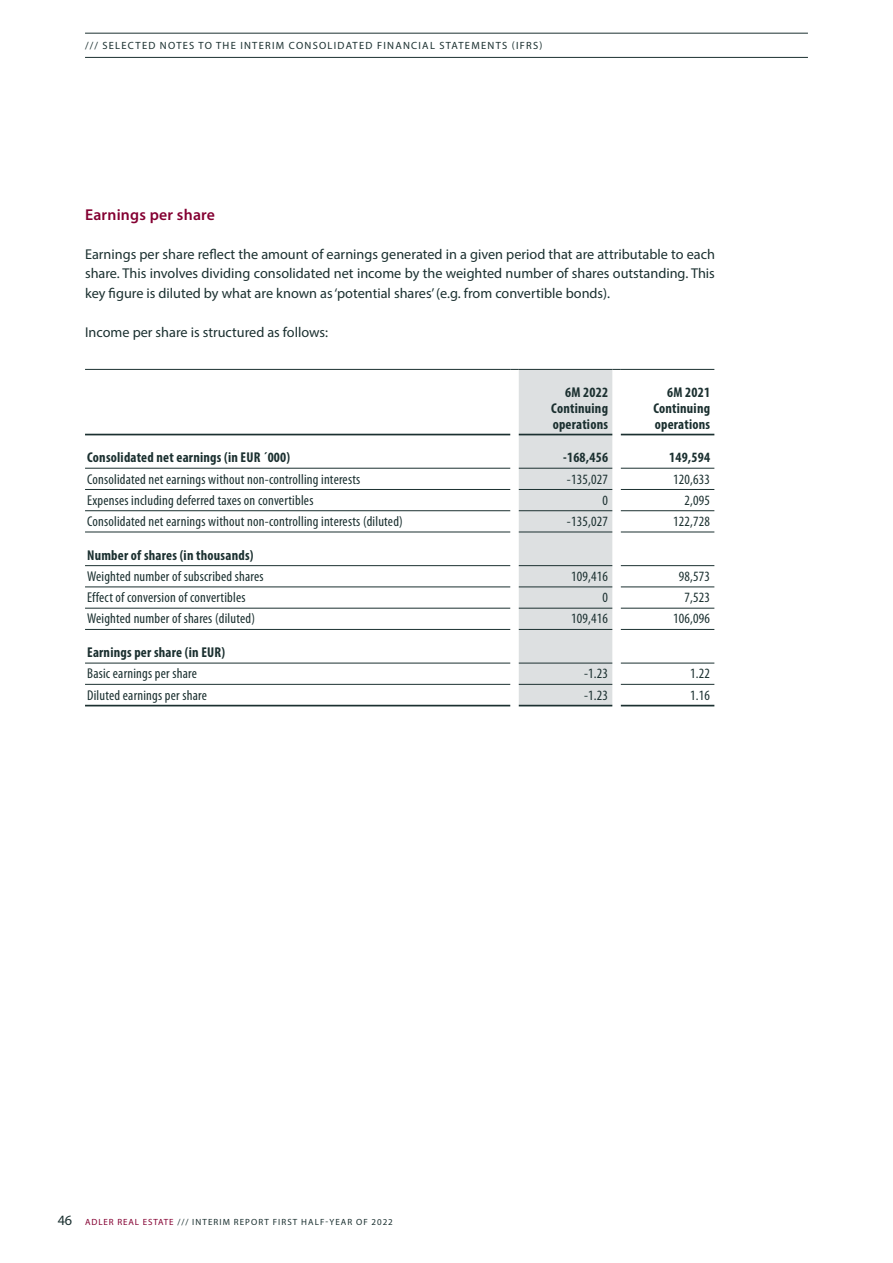
<style>
.page{position:relative;width:893px;height:1263px;background:#fff}
.page>*{position:absolute;margin:0;border:0;box-sizing:border-box;transform-origin:0 0}
.Copy{font:600 15.75px "Myriad Pro";letter-spacing:.015em;color:#840132}
.LINE{font:condensed 14.25px "Myriad Pro";letter-spacing:.015em;color:#1b3030}
.Copy-2{font:14.25px/19.5px "Myriad Pro";color:#1b3030;text-align:justify}
.LINE_BOLD_HIGH{font:700 condensed 14.25px "Myriad Pro";letter-spacing:.015em;color:#1b3030}
.HEAD_LINE_BLINE{font:700 condensed 14.25px/15.8px "Myriad Pro";letter-spacing:.015em;color:#1b3030;text-align:justify}
.BLINE{font:condensed 14.25px "Myriad Pro";letter-spacing:.015em;color:#1b3030}
.t1{font:10.5px "Myriad Pro";letter-spacing:.12em;color:#1b3030}
.t2{font:9px "Myriad Pro";letter-spacing:.12em;color:#1b3030}
.s1{font-size:14.25px}
.s2{color:#840132}
</style>
<div class="page">
<hr style="left:85px;top:369px;width:425px;height:1px;background:#1b3030">
<svg style="left:510px;top:369px;width:111px;height:337px"></svg>
<hr style="left:621px;top:369px;width:93px;height:1px;background:#1b3030">
<hr style="left:85px;top:468px;width:425px;height:1px;background:#1b3030">
<hr style="left:519px;top:468px;width:93px;height:1px;background:#1b3030">
<hr style="left:621px;top:468px;width:93px;height:1px;background:#1b3030">
<hr style="left:85px;top:489px;width:425px;height:1px;background:#1b3030">
<hr style="left:519px;top:489px;width:93px;height:1px;background:#1b3030">
<hr style="left:621px;top:489px;width:93px;height:1px;background:#1b3030">
<hr style="left:85px;top:510px;width:425px;height:1px;background:#1b3030">
<hr style="left:519px;top:510px;width:93px;height:1px;background:#1b3030">
<hr style="left:621px;top:510px;width:93px;height:1px;background:#1b3030">
<hr style="left:85px;top:532px;width:425px;height:1px;background:#1b3030">
<hr style="left:519px;top:532px;width:93px;height:1px;background:#1b3030">
<hr style="left:621px;top:532px;width:93px;height:1px;background:#1b3030">
<hr style="left:85px;top:565px;width:425px;height:1px;background:#1b3030">
<hr style="left:519px;top:565px;width:93px;height:1px;background:#1b3030">
<hr style="left:621px;top:565px;width:93px;height:1px;background:#1b3030">
<hr style="left:85px;top:587px;width:425px;height:1px;background:#1b3030">
<hr style="left:519px;top:587px;width:93px;height:1px;background:#1b3030">
<hr style="left:621px;top:587px;width:93px;height:1px;background:#1b3030">
<hr style="left:85px;top:608px;width:425px;height:1px;background:#1b3030">
<hr style="left:519px;top:608px;width:93px;height:1px;background:#1b3030">
<hr style="left:621px;top:608px;width:93px;height:1px;background:#1b3030">
<hr style="left:85px;top:629px;width:425px;height:1px;background:#1b3030">
<hr style="left:519px;top:629px;width:93px;height:1px;background:#1b3030">
<hr style="left:621px;top:629px;width:93px;height:1px;background:#1b3030">
<hr style="left:85px;top:663px;width:425px;height:1px;background:#1b3030">
<hr style="left:519px;top:663px;width:93px;height:1px;background:#1b3030">
<hr style="left:621px;top:663px;width:93px;height:1px;background:#1b3030">
<hr style="left:85px;top:684px;width:425px;height:1px;background:#1b3030">
<hr style="left:519px;top:684px;width:93px;height:1px;background:#1b3030">
<hr style="left:621px;top:684px;width:93px;height:1px;background:#1b3030">
<hr style="left:85px;top:434px;width:425px;height:1px;background:#1b3030">
<hr style="left:519px;top:434px;width:93px;height:1px;background:#1b3030">
<hr style="left:621px;top:434px;width:93px;height:1px;background:#1b3030">
<hr style="left:85px;top:705px;width:425px;height:1px;background:#1b3030">
<hr style="left:519px;top:705px;width:93px;height:1px;background:#1b3030">
<hr style="left:621px;top:705px;width:93px;height:1px;background:#1b3030">
<hr style="left:85px;top:33px;width:723px;height:1px;background:#1b3030">
<hr style="left:85px;top:57px;width:723px;height:1px;background:#1b3030">
<p class="t1" style="left:85px;top:39px;width:459px">/// SELECTED NOTES TO THE INTERIM CONSOLIDATED FINANCIAL STATEMENTS (IFRS)</p>
<p class="Copy" style="left:85px;top:206px;width:132px">Earnings per share</p>
<p class="Copy-2" style="left:85px;top:244px;width:631px">Earnings per share reflect the amount of earnings generated in a given period that are attributable to each share. This involves dividing consolidated net income by the weighted number of shares outstanding. This key figure is diluted by what are known as ‘potential shares’ (e.g. from convertible bonds).</p>
<p class="Copy-2" style="left:85px;top:322px;width:245px">Income per share is structured as follows:</p>
<p class="HEAD_LINE_BLINE" style="left:551px;top:384px;width:58px;text-indent:14px">6M 2022<br>Continuing operations</p>
<p class="HEAD_LINE_BLINE" style="left:653px;top:384px;width:58px;text-indent:14px">6M 2021<br>Continuing operations</p>
<p class="LINE_BOLD_HIGH" style="left:87px;top:449px;width:205px">Consolidated net earnings (in EUR ´000)</p>
<p class="LINE_BOLD_HIGH" style="left:563px;top:449px;width:46px">-168,456</p>
<p class="LINE_BOLD_HIGH" style="left:669px;top:449px;width:43px">149,594</p>
<p class="LINE" style="left:87px;top:471px;width:275px">Consolidated net earnings without non-controlling interests</p>
<p class="LINE" style="left:567px;top:471px;width:43px">-135,027</p>
<p class="LINE" style="left:673px;top:471px;width:38px">120,633</p>
<p class="LINE" style="left:87px;top:492px;width:228px">Expenses including deferred taxes on convertibles</p>
<p class="LINE" style="left:603px;top:492px;width:7px">0</p>
<p class="LINE" style="left:685px;top:492px;width:27px">2,095</p>
<p class="LINE" style="left:87px;top:514px;width:317px">Consolidated net earnings without non-controlling interests (diluted)</p>
<p class="LINE" style="left:567px;top:514px;width:43px">-135,027</p>
<p class="LINE" style="left:673px;top:514px;width:38px">122,728</p>
<p class="LINE_BOLD_HIGH" style="left:87px;top:546px;width:168px">Number of shares (in thousands)</p>
<p class="LINE" style="left:87px;top:568px;width:178px">Weighted number of subscribed shares</p>
<p class="LINE" style="left:571px;top:568px;width:38px">109,416</p>
<p class="LINE" style="left:679px;top:568px;width:33px">98,573</p>
<p class="LINE" style="left:87px;top:590px;width:160px">Effect of conversion of convertibles</p>
<p class="LINE" style="left:603px;top:590px;width:7px">0</p>
<p class="LINE" style="left:685px;top:590px;width:27px">7,523</p>
<p class="LINE" style="left:87px;top:611px;width:169px">Weighted number of shares (diluted)</p>
<p class="LINE" style="left:571px;top:611px;width:38px">109,416</p>
<p class="LINE" style="left:673px;top:611px;width:38px">106,096</p>
<p class="LINE_BOLD_HIGH" style="left:87px;top:643px;width:139px">Earnings per share (in EUR)</p>
<p class="LINE" style="left:87px;top:666px;width:111px">Basic earnings per share</p>
<p class="LINE" style="left:584px;top:666px;width:26px">-1.23</p>
<p class="LINE" style="left:690px;top:666px;width:21px">1.22</p>
<p class="BLINE" style="left:87px;top:687px;width:121px">Diluted earnings per share</p>
<p class="BLINE" style="left:584px;top:687px;width:26px">-1.23</p>
<p class="BLINE" style="left:690px;top:687px;width:21px">1.16</p>
<p class="t2" style="left:58px;top:1216px;width:337px"><span class="s1">46</span> <span class="s2">ADLER REAL ESTATE</span> /// INTERIM REPORT FIRST HALF-YEAR OF 2022</p>
</div>
